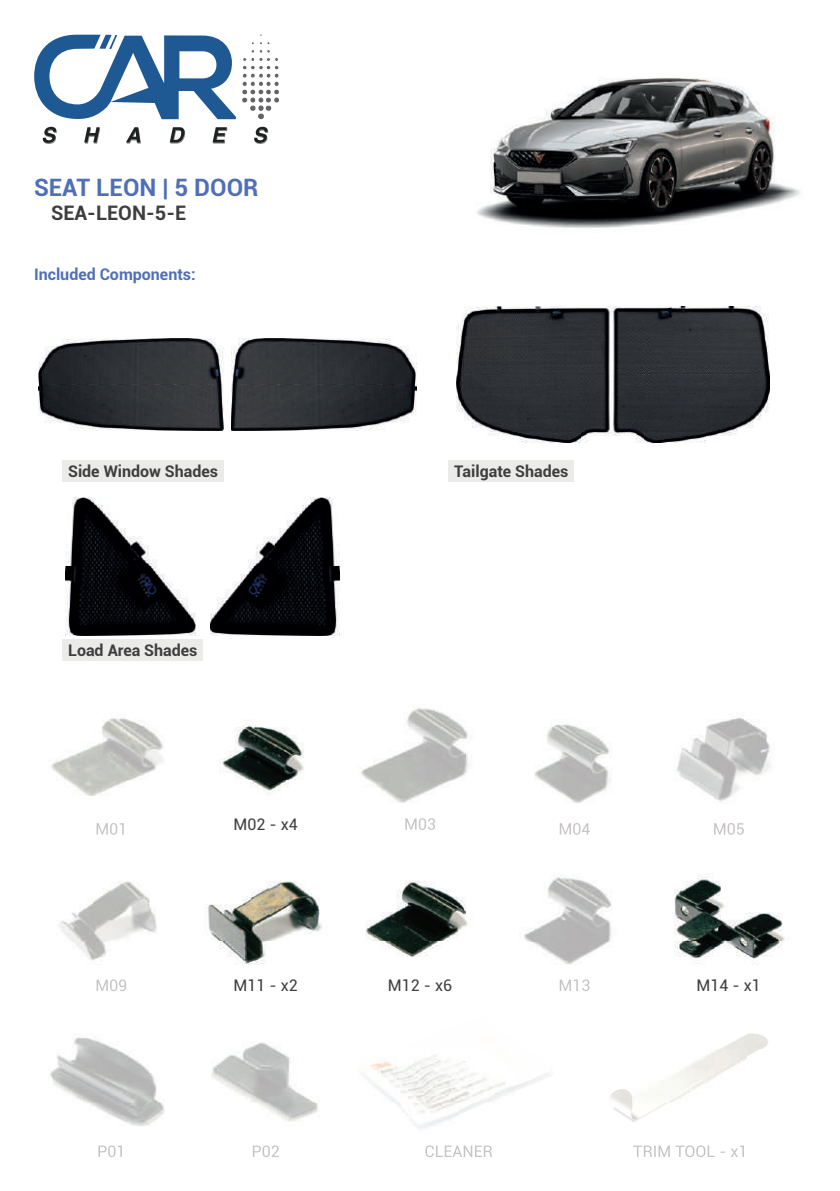
<style>
.page{position:relative;width:840px;height:1191px;background:#fff}
.page>*{position:absolute;margin:0;border:0;box-sizing:border-box;transform-origin:0 0}
.t1{font:700 24px "Roboto";color:#4f6fb6}
.t2{font:700 20px "Roboto";color:#3e3e3e}
.t3{font:700 16px "Roboto";color:#3e3e3e}
.t4{font:16px "Roboto";color:#3e3e3e}
.t5{font:700 16px "Roboto";color:#4f6fb6}
</style>
<div class="page">
<img style="left:476px;top:78px;width:325px;height:150px">
<img style="left:66px;top:498px;width:129px;height:137px">
<img style="left:456px;top:306px;width:313px;height:137px">
<img style="left:210px;top:498px;width:129px;height:137px">
<img style="left:38px;top:338px;width:185px;height:92px">
<img style="left:231px;top:338px;width:185px;height:92px">
<svg style="left:43px;top:127px;width:14px;height:17px"></svg>
<svg style="left:84px;top:127px;width:16px;height:17px"></svg>
<svg style="left:126px;top:127px;width:15px;height:17px"></svg>
<svg style="left:170px;top:127px;width:15px;height:17px"></svg>
<svg style="left:212px;top:127px;width:15px;height:17px"></svg>
<svg style="left:254px;top:127px;width:14px;height:17px"></svg>
<svg style="left:34px;top:34px;width:245px;height:85px"></svg>
<div style="left:62px;top:639px;width:141px;height:21px;background:#ebebea"></div>
<div style="left:448px;top:460px;width:126px;height:21px;background:#ebebea"></div>
<div style="left:62px;top:460px;width:162px;height:21px;background:#ebebea"></div>
<img style="left:50px;top:708px;width:735px;height:449px">
<img style="left:98px;top:1145px;width:24px;height:12px">
<img style="left:253px;top:1145px;width:26px;height:12px">
<img style="left:425px;top:1145px;width:67px;height:12px">
<img style="left:633px;top:1145px;width:110px;height:12px">
<img style="left:96px;top:979px;width:30px;height:12px">
<img style="left:559px;top:979px;width:31px;height:12px">
<svg style="left:96px;top:834px;width:28px;height:1px"></svg>
<img style="left:96px;top:823px;width:28px;height:11px">
<img style="left:405px;top:818px;width:30px;height:12px">
<img style="left:559px;top:834px;width:30px;height:1px">
<img style="left:559px;top:823px;width:30px;height:11px">
<img style="left:713px;top:834px;width:30px;height:1px">
<img style="left:713px;top:823px;width:30px;height:11px">
<h1 class="t1" style="left:34px;top:170px;width:226px">SEAT LEON | 5 DOOR</h1>
<p class="t2" style="left:51px;top:199px;width:137px">SEA-LEON-5-E</p>
<p class="t5" style="left:34px;top:263px;width:163px">Included Components:</p>
<p class="t3" style="left:68px;top:460px;width:151px">Side Window Shades</p>
<p class="t3" style="left:454px;top:460px;width:116px">Tailgate Shades</p>
<p class="t3" style="left:68px;top:639px;width:131px">Load Area Shades</p>
<p class="t4" style="left:233px;top:813px;width:66px">M02 - x4</p>
<p class="t4" style="left:233px;top:974px;width:66px">M11 - x2</p>
<p class="t4" style="left:387px;top:974px;width:66px">M12 - x6</p>
<p class="t4" style="left:696px;top:974px;width:66px">M14 - x1</p>
</div>
